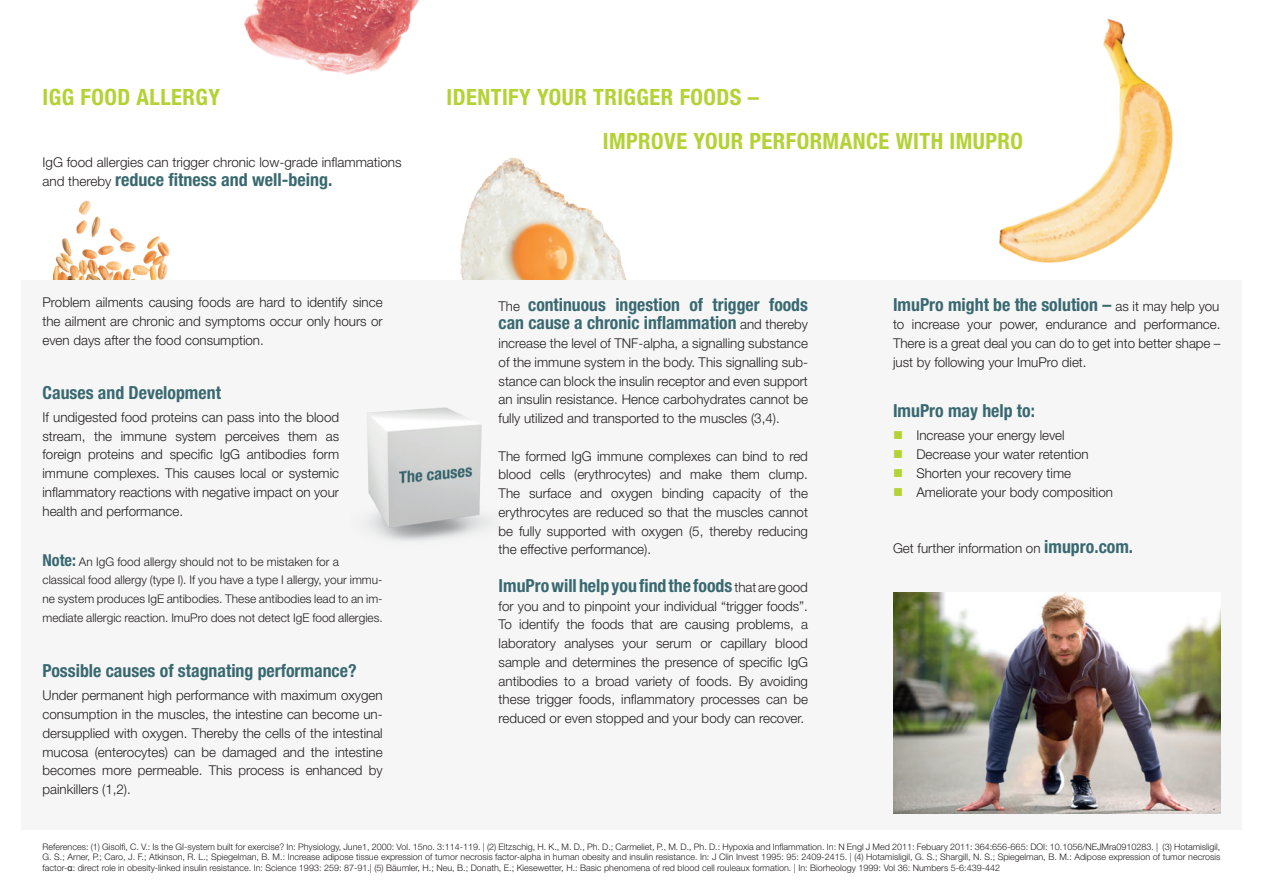
<style>
.page{position:relative;width:1263px;height:893px;background:#fff}
.page>*{position:absolute;margin:0;border:0;box-sizing:border-box;transform-origin:0 0}
.t1{font:700 condensed 22.5px/44px "Helvetica Neue LT Std";letter-spacing:.02em;color:#b3d234}
.t2{font:700 condensed 18px/18.8px "Helvetica Neue LT Std";color:#396970}
.t3{font:300 13.5px/18.8px "Helvetica Neue LT Std";color:#231f20;text-align:justify}
.t4{font:300 12px/18.8px "Helvetica Neue LT Std";color:#231f20}
.t5{font:300 9px/10.8px "Helvetica Neue LT Std";color:#231f20;text-align:justify}
.s1{font-weight:300;font-stretch:normal;font-size:13.5px;color:#231f20}
.s2{font-weight:700;font-stretch:condensed;font-size:16.5px;color:#396970}
.s3{color:#b3d234}
.s4{font-weight:700;font-stretch:condensed;font-size:18px;color:#396970}
.s5{font-family:"Arial";font-weight:400}
</style>
<div class="page">
<img style="left:460px;top:158px;width:167px;height:122px">
<img style="left:52px;top:200px;width:118px;height:80px">
<div style="left:21px;top:281px;width:1221px;height:549px;background:#f6f6f7"></div>
<img style="left:999px;top:18px;width:174px;height:245px">
<img style="left:893px;top:592px;width:327px;height:221px">
<img style="left:367px;top:407px;width:123px;height:134px">
<img style="left:244px;top:0;width:175px;height:75px">
<h1 class="t1" style="left:43px;top:75px;width:179px">IGG FOOD ALLERGY</h1>
<h1 class="t1" style="left:603px;top:75px;width:422px;text-indent:-156px">IDENTIFY YOUR TRIGGER FOODS –<br>IMPROVE YOUR PERFORMANCE WITH IMUPRO</h1>
<p class="t3" style="left:43px;top:153px;width:361px">IgG food allergies can trigger chronic low-grade inflammations</p>
<h2 class="t2" style="left:43px;top:170px;width:291px"><span class="s1">and thereby</span> reduce fitness and well-being.</h2>
<p class="t3" style="left:43px;top:293px;width:342px">Problem ailments causing foods are hard to identify since the ailment are chronic and symptoms occur only hours or even days after the food consumption.</p>
<h2 class="t2" style="left:499px;top:294px;width:311px"><span class="s1">The</span> continuous ingestion of trigger foods can cause a chronic inflammation <span class="s1">and thereby</span></h2>
<p class="t3" style="left:499px;top:334px;width:311px">increase the level of TNF-alpha, a signalling substance of the immune system in the body. This signalling sub&shy;stance can block the insulin receptor and even support an insulin resistance. Hence carbohydrates cannot be fully utilized and transported to the muscles (3,4).</p>
<p class="t3" style="left:499px;top:446px;width:311px">The formed IgG immune complexes can bind to red blood cells (erythrocytes) and make them clump.<br>The surface and oxygen binding capacity of the erythrocytes are reduced so that the muscles cannot be fully supported with oxygen (5, thereby reducing the effective performance).</p>
<h2 class="t2" style="left:499px;top:576px;width:311px">ImuPro will help you find the foods <span class="s1">that are good</span></h2>
<p class="t3" style="left:499px;top:596px;width:311px">for you and to pinpoint your individual “trigger foods”.<br>To identify the foods that are causing problems, a laboratory analyses your serum or capillary blood sample and determines the presence of specific IgG antibodies to a broad variety of foods. By avoiding these trigger foods, inflammatory processes can be reduced or even stopped and your body can recover.</p>
<h2 class="t2" style="left:43px;top:383px;width:180px">Causes and Development</h2>
<p class="t3" style="left:43px;top:407px;width:298px">If undigested food proteins can pass into the blood stream, the immune system perceives them as foreign proteins and specific IgG antibodies form immune complexes. This causes local or systemic inflammatory reactions with negative impact on your health and performance.</p>
<p class="t4" style="left:43px;top:552px;width:342px"><span class="s2">Note:</span> An IgG food allergy should not to be mistaken for a classical food allergy (type I). If you have a type I allergy, your immu&shy;ne system produces IgE antibodies. These antibodies lead to an im&shy;mediate allergic reaction. ImuPro does not detect IgE food allergies.</p>
<h2 class="t2" style="left:43px;top:661px;width:316px">Possible causes of stagnating performance?</h2>
<p class="t3" style="left:43px;top:686px;width:342px">Under permanent high performance with maximum oxygen consumption in the muscles, the intestine can become un&shy;dersupplied with oxygen. Thereby the cells of the intestinal mucosa (enterocytes) can be damaged and the intestine becomes more permeable. This process is enhanced by painkillers (1,2).</p>
<h2 class="t2" style="left:893px;top:294px;width:328px">ImuPro might be the solution – <span class="s1">as it may help you</span></h2>
<p class="t3" style="left:893px;top:315px;width:329px">to increase your power, endurance and performance.<br>There is a great deal you can do to get into better shape – just by following your ImuPro diet.</p>
<h2 class="t2" style="left:893px;top:401px;width:144px">ImuPro may help to:</h2>
<p class="t3" style="left:893px;top:426px;width:173px"><span class="s3">■</span> Increase your energy level</p>
<p class="t3" style="left:893px;top:445px;width:197px"><span class="s3">■</span> Decrease your water retention</p>
<p class="t3" style="left:893px;top:463px;width:180px"><span class="s3">■</span> Shorten your recovery time</p>
<p class="t3" style="left:893px;top:482px;width:221px"><span class="s3">■</span> Ameliorate your body composition</p>
<p class="t3" style="left:893px;top:538px;width:242px">Get further information on <span class="s4">imupro.com.</span></p>
<p class="t5" style="left:43px;top:841px;width:1179px">References: (1) Gisolfi, C. V.: Is the GI-system built for exercise? In: Physiology, June1, 2000: Vol. 15no. 3:114-119. | (2) Eltzschig, H. K., M. D., Ph. D.; Carmeliet, P., M. D., Ph. D.: Hypoxia and Inflammation. In: N Engl J Med 2011: Febuary 2011: 364:656-665: DOI: 10.1056/NEJMra0910283. | (3) Hotamisligil, G. S.; Arner, P.; Caro, J. F.; Atkinson, R. L.; Spiegelman, B. M.: Increase adipose tissue expression of tumor necrosis factor-alpha in human obesity and insulin resistance. In: J Clin Invest 1995: 95: 2409-2415. | (4) Hotamisligil, G. S.; Shargill, N. S.; Spiegelman, B. M.: Adipose expression of tumor necrosis factor-<span class="s5">α</span>: direct role in obesity-linked insulin resistance. In: Science 1993: 259: 87-91.| (5) Bäumler, H.; Neu, B.; Donath, E.; Kiesewetter, H.: Basic phenomena of red blood cell rouleaux formation. | In: Biorheology 1999: Vol 36: Numbers 5-6:439-442</p>
</div>
